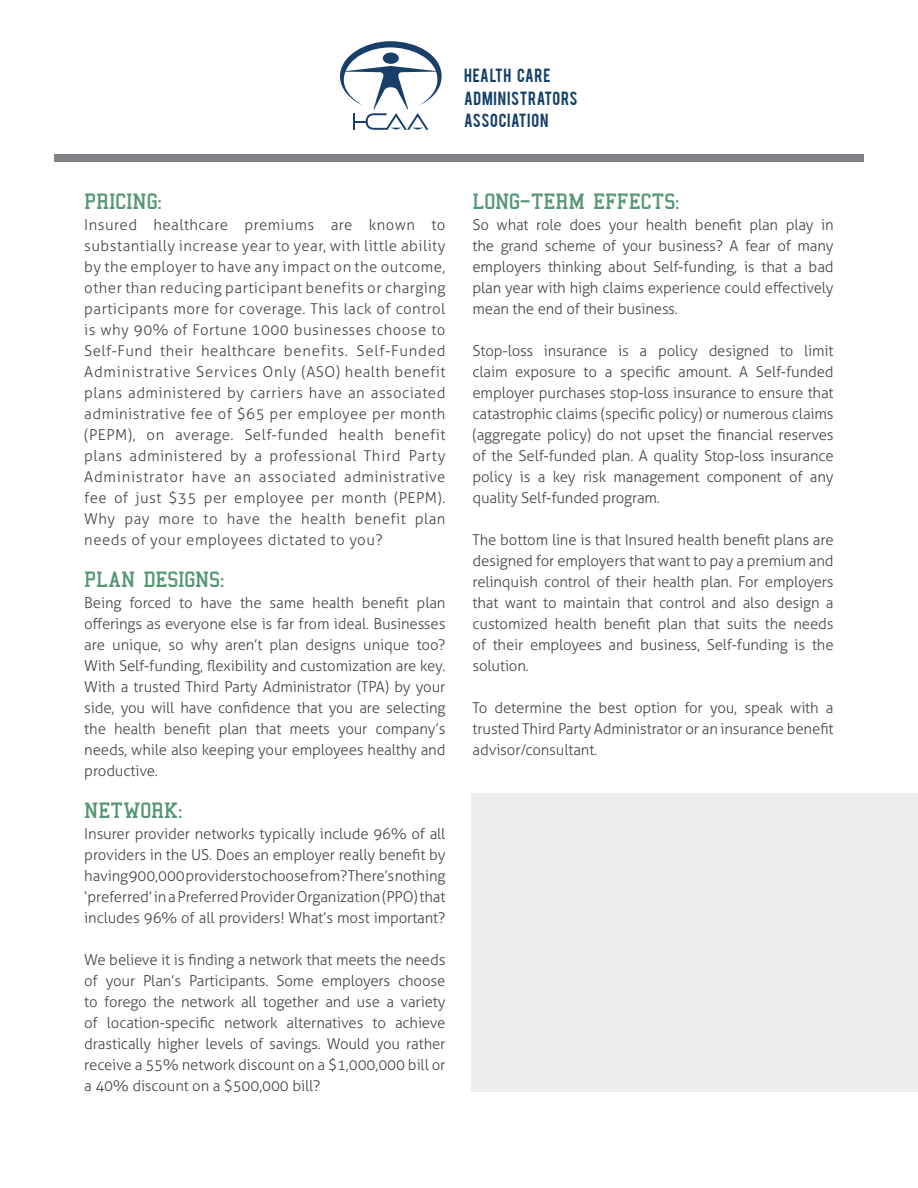
<style>
.page{position:relative;width:918px;height:1188px;background:#fff}
.page>*{position:absolute;margin:0;border:0;box-sizing:border-box;transform-origin:0 0}
.t1{font:22.5px "College";letter-spacing:-.01em;color:#559675}
.t2{font:300 15px/21px "Aller";letter-spacing:-.01em;color:#454647;text-align:justify}
.t3{font:15px/22.5px "Bebas";letter-spacing:.05em;color:#15406b}
</style>
<div class="page">
<div style="left:471px;top:794px;width:447px;height:298px;background:#eeeeef"></div>
<div style="left:54px;top:155px;width:810px;height:7px;background:#808285"></div>
<svg style="left:340px;top:41px;width:102px;height:89px"></svg>
<p class="t3" style="left:464px;top:63px;width:115px">HEALTH CARE<br>ADMINISTRATORS<br>ASSOCIATION</p>
<p class="t1" style="left:84px;top:190px;width:79px">PRICING:</p>
<p class="t2" style="left:84px;top:214px;width:363px">Insured healthcare premiums are known to substantially increase year to year, with little ability by the employer to have any impact on the outcome, other than reducing participant benefits or charging participants more for coverage. This lack of control is why 90% of Fortune 1000 businesses choose to Self-Fund their healthcare benefits. Self-Funded Administrative Services Only (ASO) health benefit plans administered by carriers have an associated administrative fee of $65 per employee per month (PEPM), on average. Self-funded health benefit plans administered by a professional Third Party Administrator have an associated administrative fee of just $35 per employee per month (PEPM).<br>Why pay more to have the health benefit plan needs of your employees dictated to you?</p>
<p class="t1" style="left:84px;top:568px;width:142px">PLAN DESIGNS:</p>
<p class="t2" style="left:84px;top:592px;width:363px">Being forced to have the same health benefit plan offerings as everyone else is far from ideal. Businesses are unique, so why aren’t plan designs unique too?<br>With Self-funding, flexibility and customization are key.<br>With a trusted Third Party Administrator (TPA) by your side, you will have confidence that you are selecting the health benefit plan that meets your company’s needs, while also keeping your employees healthy and productive.</p>
<p class="t1" style="left:84px;top:799px;width:100px">NETWORK:</p>
<p class="t2" style="left:84px;top:823px;width:363px">Insurer provider networks typically include 96% of all providers in the US. Does an employer really benefit by having 900,000 providers to choose from? There’s nothing ‘preferred’ in a Preferred Provider Organization (PPO) that includes 96% of all providers! What’s most important?</p>
<p class="t2" style="left:84px;top:949px;width:363px">We believe it is finding a network that meets the needs of your Plan’s Participants. Some employers choose to forego the network all together and use a variety of location-specific network alternatives to achieve drastically higher levels of savings. Would you rather receive a 55% network discount on a $1,000,000 bill or a 40% discount on a $500,000 bill?</p>
<p class="t1" style="left:472px;top:190px;width:209px">LONG-TERM EFFECTS:</p>
<p class="t2" style="left:472px;top:214px;width:363px">So what role does your health benefit plan play in the grand scheme of your business? A fear of many employers thinking about Self-funding, is that a bad plan year with high claims experience could effectively mean the end of their business.</p>
<p class="t2" style="left:472px;top:340px;width:363px">Stop-loss insurance is a policy designed to limit claim exposure to a specific amount. A Self-funded employer purchases stop-loss insurance to ensure that catastrophic claims (specific policy) or numerous claims (aggregate policy) do not upset the financial reserves of the Self-funded plan. A quality Stop-loss insurance policy is a key risk management component of any quality Self-funded program.</p>
<p class="t2" style="left:472px;top:529px;width:363px">The bottom line is that Insured health benefit plans are designed for employers that want to pay a premium and relinquish control of their health plan. For employers that want to maintain that control and also design a customized health benefit plan that suits the needs of their employees and business, Self-funding is the solution.</p>
<p class="t2" style="left:472px;top:697px;width:363px">To determine the best option for you, speak with a trusted Third Party Administrator or an insurance benefit advisor/consultant.</p>
</div>
